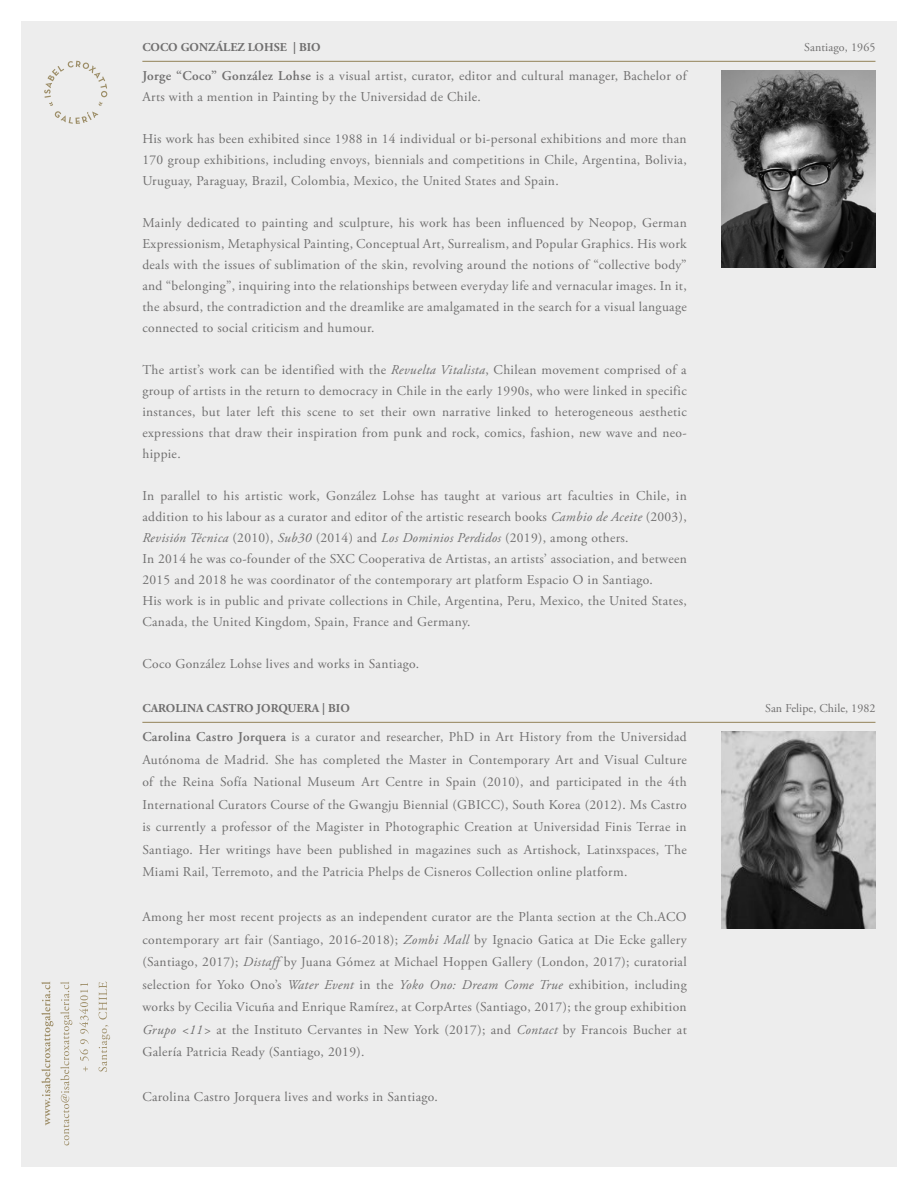
<style>
.page{position:relative;width:918px;height:1188px;background:#fff}
.page>*{position:absolute;margin:0;border:0;box-sizing:border-box;transform-origin:0 0}
.t1{font:13.5px/21px "Adobe Garamond Pro";letter-spacing:.025em;color:#706f6f;text-align:justify}
.t2{font:700 12px "Adobe Garamond Pro";letter-spacing:.005em;color:#706f6f}
.t3{font:12px "Adobe Garamond Pro";letter-spacing:.005em;color:#706f6f}
.s1{font-weight:600}
.s2{font-style:italic}
</style>
<div class="page">
<div style="left:21px;top:21px;width:876px;height:1146px;background:#ededed"></div>
<svg style="left:41px;top:982px;width:12px;height:143px"></svg>
<svg style="left:60px;top:982px;width:12px;height:163px"></svg>
<svg style="left:83px;top:1067px;width:5px;height:4px"></svg>
<svg style="left:79px;top:983px;width:10px;height:78px"></svg>
<svg style="left:99px;top:982px;width:11px;height:90px"></svg>
<hr style="left:142px;top:61px;width:733px;height:1px;background:#9d8e68">
<hr style="left:142px;top:722px;width:733px;height:1px;background:#9d8e68">
<svg style="left:44px;top:61px;width:63px;height:63px"></svg>
<img style="left:721px;top:70px;width:154px;height:198px">
<img style="left:721px;top:731px;width:154px;height:198px">
<p class="t2" style="left:142px;top:40px;width:180px">COCO GONZÁLEZ LOHSE | BIO</p>
<p class="t1" style="left:142px;top:66px;width:546px"><span class="s1">Jorge “Coco” González Lohse</span> is a visual artist, curator, editor and cultural manager, Bachelor of<br>Arts with a mention in Painting by the Universidad de Chile.</p>
<p class="t1" style="left:142px;top:129px;width:546px">His work has been exhibited since 1988 in 14 individual or bi-personal exhibitions and more than 170 group exhibitions, including envoys, biennials and competitions in Chile, Argentina, Bolivia, Uruguay, Paraguay, Brazil, Colombia, Mexico, the United States and Spain.</p>
<p class="t1" style="left:142px;top:213px;width:546px">Mainly dedicated to painting and sculpture, his work has been influenced by Neopop, German Expressionism, Metaphysical Painting, Conceptual Art, Surrealism, and Popular Graphics. His work deals with the issues of sublimation of the skin, revolving around the notions of “collective body” and “belonging”, inquiring into the relationships between everyday life and vernacular images. In it, the absurd, the contradiction and the dreamlike are amalgamated in the search for a visual language connected to social criticism and humour.</p>
<p class="t1" style="left:142px;top:360px;width:546px">The artist’s work can be identified with the <span class="s2">Revuelta Vitalista</span>, Chilean movement comprised of a group of artists in the return to democracy in Chile in the early 1990s, who were linked in specific instances, but later left this scene to set their own narrative linked to heterogeneous aesthetic expressions that draw their inspiration from punk and rock, comics, fashion, new wave and neo&shy;hippie.</p>
<p class="t1" style="left:142px;top:486px;width:546px;text-align:left">In parallel to his artistic work, González Lohse has taught at various art faculties in Chile, in addition to his labour as a curator and editor of the artistic research books <span class="s2">Cambio de Aceite</span> (2003), <span class="s2">Revisión Técnica</span> (2010), <span class="s2">Sub30</span> (2014) and <span class="s2">Los Dominios Perdidos</span> (2019), among others.<br>In 2014 he was co-founder of the SXC Cooperativa de Artistas, an artists’ association, and between 2015 and 2018 he was coordinator of the contemporary art platform Espacio O in Santiago.<br>His work is in public and private collections in Chile, Argentina, Peru, Mexico, the United States, Canada, the United Kingdom, Spain, France and Germany.</p>
<p class="t1" style="left:142px;top:654px;width:278px">Coco González Lohse lives and works in Santiago.</p>
<p class="t2" style="left:142px;top:701px;width:209px">CAROLINA CASTRO JORQUERA | BIO</p>
<p class="t1" style="left:142px;top:726px;width:546px;line-height:22.5px"><span class="s1">Carolina Castro Jorquera</span> is a curator and researcher, PhD in Art History from the Universidad Autónoma de Madrid. She has completed the Master in Contemporary Art and Visual Culture of the Reina Sofía National Museum Art Centre in Spain (2010), and participated in the 4th International Curators Course of the Gwangju Biennial (GBICC), South Korea (2012). Ms Castro is currently a professor of the Magister in Photographic Creation at Universidad Finis Terrae in Santiago. Her writings have been published in magazines such as Artishock, Latinxspaces, The Miami Rail, Terremoto, and the Patricia Phelps de Cisneros Collection online platform.</p>
<p class="t1" style="left:142px;top:906px;width:546px;line-height:22.5px">Among her most recent projects as an independent curator are the Planta section at the Ch.ACO contemporary art fair (Santiago, 2016-2018); <span class="s2">Zombi Mall</span> by Ignacio Gatica at Die Ecke gallery (Santiago, 2017); <span class="s2">Distaff</span> by Juana Gómez at Michael Hoppen Gallery (London, 2017); curatorial selection for Yoko Ono’s <span class="s2">Water Event</span> in the <span class="s2">Yoko Ono: Dream Come True</span> exhibition, including works by Cecilia Vicuña and Enrique Ramírez, at CorpArtes (Santiago, 2017); the group exhibition <span class="s2">Grupo &lt;11&gt;</span> at the Instituto Cervantes in New York (2017); and <span class="s2">Contact</span> by Francois Bucher at Galería Patricia Ready (Santiago, 2019).</p>
<p class="t1" style="left:142px;top:1087px;width:297px">Carolina Castro Jorquera lives and works in Santiago.</p>
<p class="t3" style="left:804px;top:40px;width:73px">Santiago, 1965</p>
<p class="t3" style="left:765px;top:701px;width:112px">San Felipe, Chile, 1982</p>
</div>
